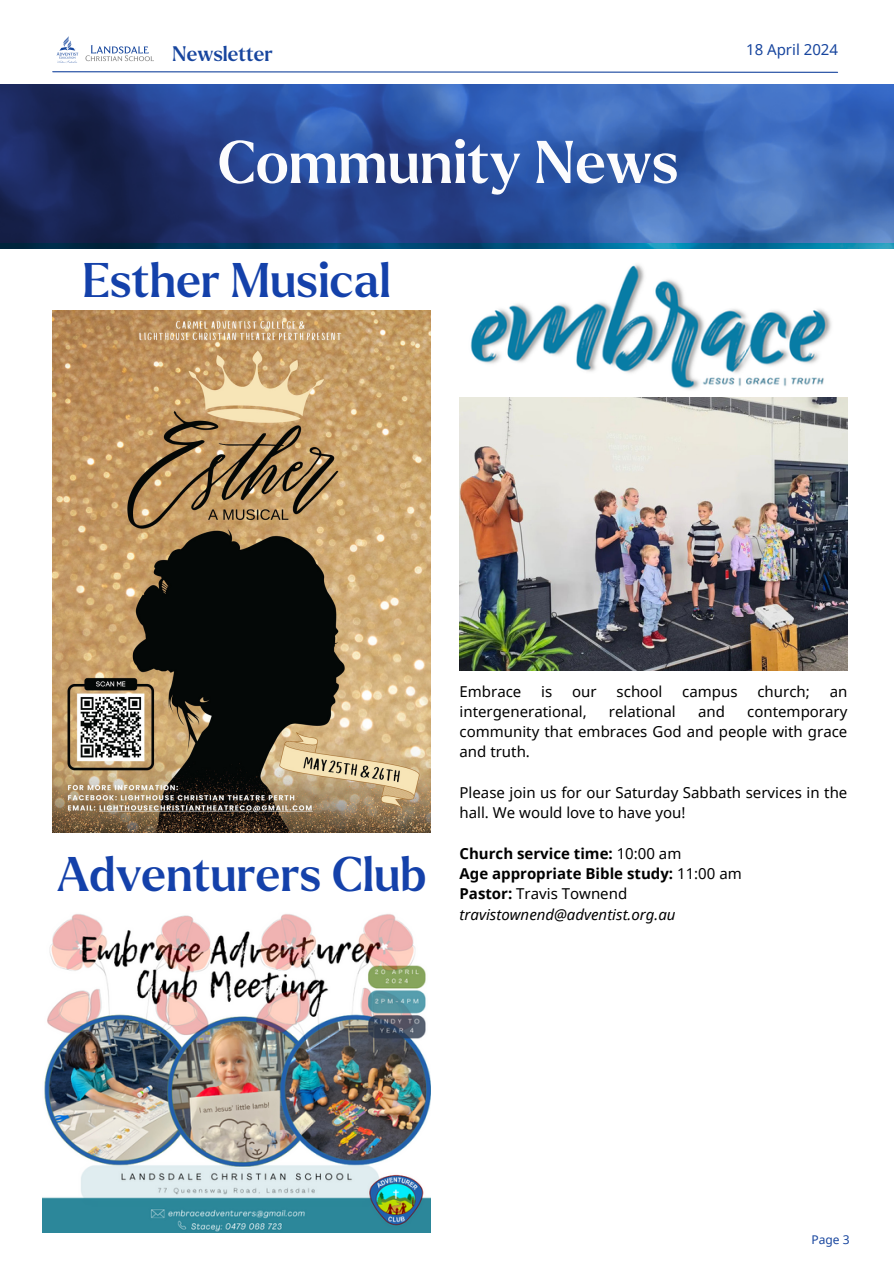
<style>
.page{position:relative;width:894px;height:1264px;background:#fff}
.page>*{position:absolute;margin:0;border:0;box-sizing:border-box;transform-origin:0 0}
.t1{font:500 58.5px "Larken";color:#fcfcfd}
.t2{font:500 47.25px "Larken";color:#1441aa}
.t3{font:500 20.4px "Larken";color:#17459e}
.t4{font:15px/20.2px "Noto Sans";color:#000;text-align:justify}
.t5{font:700 15px/20.2px "Noto Sans";color:#000}
.t6{font:15px "Noto Sans";color:#17459e}
.t7{font:12px "Noto Sans";color:#17459e}
.s1{font-weight:400}
.s2{font-weight:400;font-style:italic}
</style>
<div class="page">
<svg style="left:52px;top:71px;width:786px;height:2px;background:#7b95c7"></svg>
<svg style="left:85px;top:45px;width:69px;height:16px"></svg>
<svg style="left:57px;top:36px;width:21px;height:27px"></svg>
<img style="left:0;top:243px;width:893px;height:5px">
<img style="left:0;top:84px;width:893px;height:159px">
<img style="left:459px;top:264px;width:388px;height:406px">
<img style="left:43px;top:914px;width:387px;height:318px">
<img style="left:52px;top:310px;width:378px;height:522px">
<h3 class="t3" style="left:172px;top:43px;width:102px">Newsletter</h3>
<p class="t6" style="left:745px;top:39px;width:93px">18 April 2024</p>
<h1 class="t1" style="left:218px;top:133px;width:462px">Community News</h1>
<h2 class="t2" style="left:82px;top:257px;width:310px">Esther Musical</h2>
<h2 class="t2" style="left:57px;top:851px;width:371px">Adventurers Club</h2>
<p class="t4" style="left:459px;top:680px;width:63px">Embrace</p>
<p class="t4" style="left:541px;top:680px;width:13px">is</p>
<p class="t4" style="left:572px;top:680px;width:26px">our</p>
<p class="t4" style="left:616px;top:680px;width:47px">school</p>
<p class="t4" style="left:682px;top:680px;width:57px">campus</p>
<p class="t4" style="left:757px;top:680px;width:54px">church;</p>
<p class="t4" style="left:829px;top:680px;width:19px">an</p>
<p class="t4" style="left:459px;top:701px;width:129px">intergenerational,</p>
<p class="t4" style="left:608px;top:701px;width:68px">relational</p>
<p class="t4" style="left:697px;top:701px;width:28px">and</p>
<p class="t4" style="left:459px;top:701px;width:389px;text-indent:287px">contemporary community that embraces God and people with grace and truth.</p>
<p class="t4" style="left:459px;top:782px;width:389px">Please join us for our Saturday Sabbath services in the hall. We would love to have you!</p>
<p class="t5" style="left:459px;top:842px;width:284px">Church service time: <span class="s1">10:00 am<br></span>Age appropriate Bible study: <span class="s1">11:00 am<br></span>Pastor: <span class="s1">Travis Townend </span><span class="s2">travistownend@adventist.org.au</span></p>
<p class="t7" style="left:811px;top:1231px;width:40px">Page 3</p>
</div>
